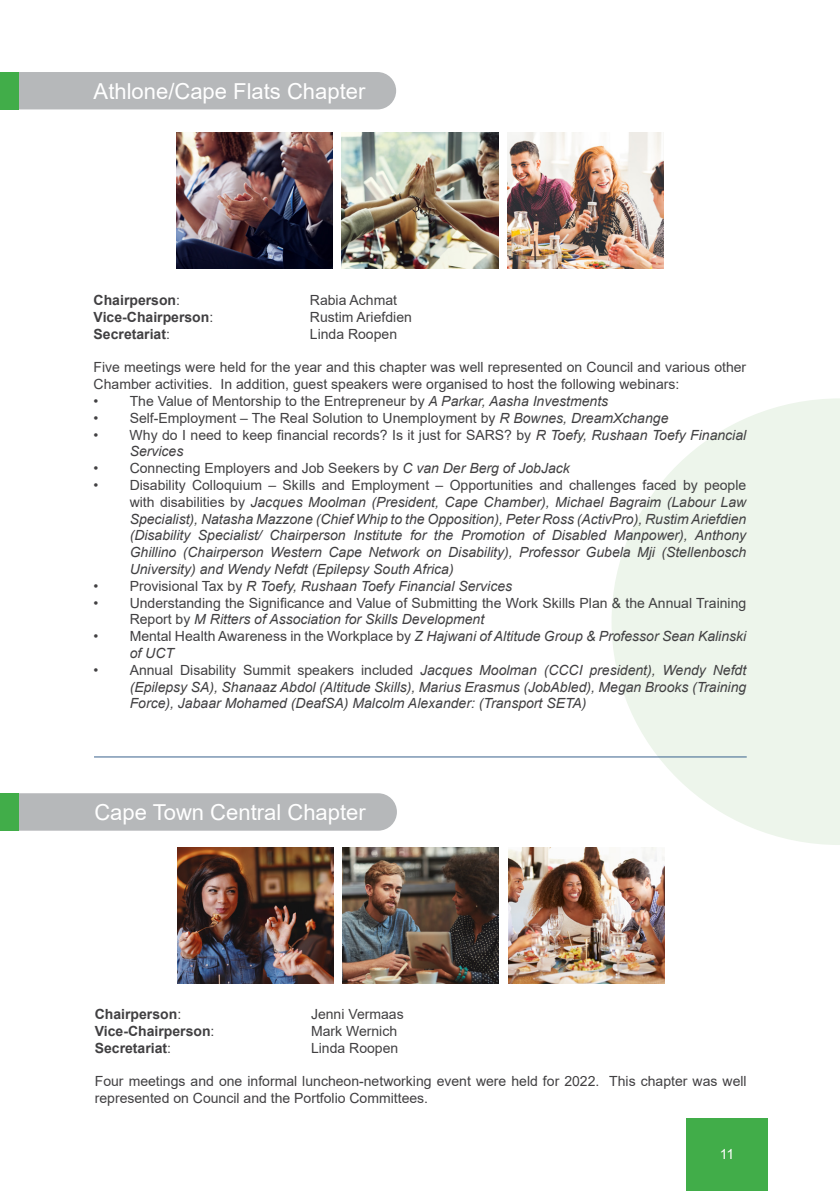
<style>
.page{position:relative;width:840px;height:1191px;background:#fff}
.page>*{position:absolute;margin:0;border:0;box-sizing:border-box;transform-origin:0 0}
.t1{font:22px "Arial";color:#fff}
.t2{font:italic 14px/16.8px "Arial";color:#414042;text-align:justify}
.t3{font:14px/16.8px "Arial";color:#414042}
.t4{font:700 14px "Arial";color:#414042}
.t5{font:14px "Arial";color:#fff}
.s1{font-weight:400}
.s2{font-style:italic}
.s3{font-style:normal}
</style>
<div class="page">
<div style="left:685px;top:1119px;width:82px;height:72px;background:#41ad49"></div>
<svg style="left:611px;top:398px;width:228px;height:447px;fill:#edf5eb"></svg>
<img style="left:176px;top:133px;width:156px;height:135px">
<img style="left:342px;top:133px;width:156px;height:135px">
<img style="left:507px;top:133px;width:156px;height:135px">
<div style="left:19px;top:72px;width:377px;height:37px;background:#b6b8ba"></div>
<img style="left:177px;top:848px;width:156px;height:135px">
<img style="left:342px;top:848px;width:156px;height:135px">
<img style="left:508px;top:848px;width:156px;height:135px">
<hr style="left:94px;top:756px;width:652px;height:1px;background:#39628c">
<div style="left:0;top:72px;width:19px;height:37px;background:#41ad49"></div>
<div style="left:19px;top:793px;width:377px;height:37px;background:#b6b8ba"></div>
<div style="left:0;top:793px;width:19px;height:37px;background:#41ad49"></div>
<h1 class="t1" style="left:94px;top:76px;width:273px">Athlone/Cape Flats Chapter</h1>
<p class="t4" style="left:94px;top:290px;width:88px">Chairperson<span class="s1">:</span></p>
<p class="t3" style="left:310px;top:292px;width:89px">Rabia Achmat</p>
<p class="t4" style="left:94px;top:307px;width:121px">Vice-Chairperson<span class="s1">:</span></p>
<p class="t3" style="left:310px;top:308px;width:103px">Rustim Ariefdien</p>
<p class="t4" style="left:94px;top:324px;width:78px">Secretariat<span class="s1">:</span></p>
<p class="t3" style="left:310px;top:325px;width:89px">Linda Roopen</p>
<p class="t3" style="left:94px;top:359px;width:653px">Five meetings were held for the year and this chapter was well represented on Council and various other<br>Chamber activities. In addition, guest speakers were organised to host the following webinars:</p>
<p class="t3" style="left:94px;top:392px;width:516px">• The Value of Mentorship to the Entrepreneur by <span class="s2">A Parkar, Aasha Investments</span></p>
<p class="t3" style="left:94px;top:409px;width:576px">• Self-Employment – The Real Solution to Unemployment by <span class="s2">R Bownes, DreamXchange</span></p>
<p class="t3" style="left:130px;top:426px;width:617px;text-indent:-36px">• Why do I need to keep financial records? Is it just for SARS? by <span class="s2">R Toefy, Rushaan Toefy Financial<br>Services</span></p>
<p class="t3" style="left:94px;top:460px;width:477px">• Connecting Employers and Job Seekers by <span class="s2">C van Der Berg of JobJack</span></p>
<p class="t2" style="left:130px;top:477px;width:617px;text-indent:-36px"><span class="s3">• Disability Colloquium – Skills and Employment – Opportunities and challenges faced by people with disabilities by</span> Jacques Moolman (President, Cape Chamber), Michael Bagraim (Labour Law Specialist), Natasha Mazzone (Chief Whip to the Opposition), Peter Ross (ActivPro), Rustim Ariefdien (Disability Specialist/ Chairperson Institute for the Promotion of Disabled Manpower), Anthony Ghillino (Chairperson Western Cape Network on Disability), Professor Gubela Mji (Stellenbosch University) and Wendy Nefdt (Epilepsy South Africa)</p>
<p class="t2" style="left:94px;top:577px;width:420px"><span class="s3">• Provisional Tax by</span> R Toefy, Rushaan Toefy Financial Services</p>
<p class="t3" style="left:130px;top:594px;width:617px;text-indent:-36px">• Understanding the Significance and Value of Submitting the Work Skills Plan &amp; the Annual Training<br>Report by <span class="s2">M Ritters of Association for Skills Development</span></p>
<p class="t2" style="left:130px;top:628px;width:617px;text-indent:-36px"><span class="s3">• Mental Health Awareness in the Workplace by</span> Z Hajwani of Altitude Group &amp; Professor Sean Kalinski of UCT</p>
<p class="t2" style="left:130px;top:661px;width:617px;text-indent:-36px"><span class="s3">• Annual Disability Summit speakers included</span> Jacques Moolman (CCCI president), Wendy Nefdt (Epilepsy SA), Shanaaz Abdol (Altitude Skills), Marius Erasmus (JobAbled), Megan Brooks (Training Force), Jabaar Mohamed (DeafSA) Malcolm Alexander: (Transport SETA)</p>
<h1 class="t1" style="left:94px;top:797px;width:273px">Cape Town Central Chapter</h1>
<p class="t4" style="left:95px;top:1004px;width:88px">Chairperson<span class="s1">:</span></p>
<p class="t3" style="left:311px;top:1005px;width:94px">Jenni Vermaas</p>
<p class="t4" style="left:95px;top:1021px;width:121px">Vice-Chairperson<span class="s1">:</span></p>
<p class="t3" style="left:311px;top:1022px;width:88px">Mark Wernich</p>
<p class="t4" style="left:95px;top:1038px;width:78px">Secretariat<span class="s1">:</span></p>
<p class="t3" style="left:311px;top:1039px;width:89px">Linda Roopen</p>
<p class="t3" style="left:95px;top:1073px;width:653px">Four meetings and one informal luncheon-networking event were held for 2022. This chapter was well represented on Council and the Portfolio Committees.</p>
<p class="t5" style="left:719px;top:1144px;width:16px">11</p>
</div>
